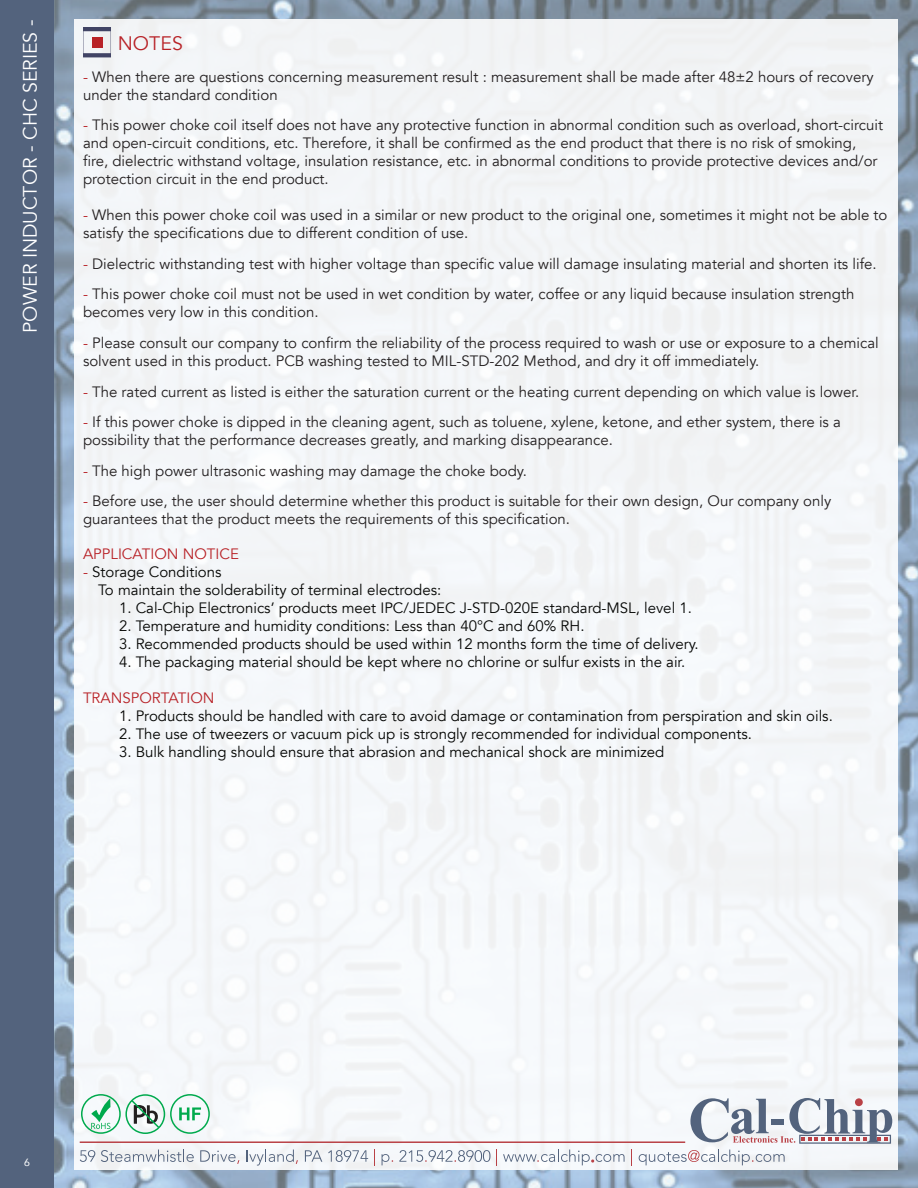
<style>
.page{position:relative;width:918px;height:1188px;background:#fff}
.page>*{position:absolute;margin:0;border:0;box-sizing:border-box;transform-origin:0 0}
.t1{font:19.5px "Avenir";color:#fff}
.t2{font:19.5px "Avenir";color:#b82227}
.t3{font:15px/18px "Avenir";color:#231f20}
.t4{font:15px/18px "Avenir";color:#040503}
.t5{font:15px "Avenir";color:#b82227}
.t6{font:10.5px "Avenir";color:#fff}
.s1{color:#b82227}
</style>
<div class="page">
<img style="left:54px;top:0;width:864px;height:1188px">
<div style="left:0;top:0;width:54px;height:1188px;background:#53637d"></div>
<div style="left:74px;top:19px;width:824px;height:1150px;background:#f3f5f8"></div>
<svg style="left:690px;top:1098px;width:202px;height:46px"></svg>
<hr style="left:80px;top:1141px;width:605px;height:2px;background:#b94146">
<svg style="left:80px;top:1150px;width:15px;height:12px"></svg>
<svg style="left:101px;top:1150px;width:93px;height:12px"></svg>
<svg style="left:200px;top:1150px;width:39px;height:14px"></svg>
<svg style="left:246px;top:1150px;width:52px;height:16px"></svg>
<svg style="left:305px;top:1150px;width:17px;height:12px"></svg>
<svg style="left:328px;top:1150px;width:40px;height:12px"></svg>
<svg style="left:374px;top:1150px;width:1px;height:16px"></svg>
<svg style="left:382px;top:1154px;width:11px;height:11px"></svg>
<svg style="left:399px;top:1150px;width:91px;height:12px"></svg>
<svg style="left:496px;top:1150px;width:1px;height:16px"></svg>
<svg style="left:503px;top:1150px;width:122px;height:15px"></svg>
<svg style="left:631px;top:1150px;width:1px;height:16px"></svg>
<svg style="left:639px;top:1150px;width:146px;height:15px"></svg>
<svg style="left:81px;top:1094px;width:129px;height:40px"></svg>
<svg style="left:83px;top:27px;width:28px;height:30px"></svg>
<div style="left:92px;top:37px;width:11px;height:11px;background:#b82227"></div>
<h1 class="t1" style="left:18px;top:333px;width:315px;rotate:-90deg">POWER INDUCTOR - CHC SERIES -</h1>
<h1 class="t2" style="left:118px;top:32px;width:67px">NOTES</h1>
<p class="t3" style="left:83px;top:68px;width:792px"><span class="s1">-</span> When there are questions concerning measurement result : measurement shall be made after 48±2 hours of recovery under the standard condition</p>
<p class="t3" style="left:83px;top:116px;width:801px"><span class="s1">-</span> This power choke coil itself does not have any protective function in abnormal condition such as overload, short-circuit and open-circuit conditions, etc. Therefore, it shall be confirmed as the end product that there is no risk of smoking, fire, dielectric withstand voltage, insulation resistance, etc. in abnormal conditions to provide protective devices and/or protection circuit in the end product.</p>
<p class="t3" style="left:83px;top:206px;width:806px"><span class="s1">-</span> When this power choke coil was used in a similar or new product to the original one, sometimes it might not be able to satisfy the specifications due to different condition of use.</p>
<p class="t3" style="left:83px;top:255px;width:795px"><span class="s1">-</span> Dielectric withstanding test with higher voltage than specific value will damage insulating material and shorten its life.</p>
<p class="t3" style="left:83px;top:286px;width:773px"><span class="s1">-</span> This power choke coil must not be used in wet condition by water, coffee or any liquid because insulation strength becomes very low in this condition.</p>
<p class="t3" style="left:83px;top:334px;width:797px"><span class="s1">-</span> Please consult our company to confirm the reliability of the process required to wash or use or exposure to a chemical solvent used in this product. PCB washing tested to MIL-STD-202 Method, and dry it off immediately.</p>
<p class="t3" style="left:83px;top:383px;width:778px"><span class="s1">-</span> The rated current as listed is either the saturation current or the heating current depending on which value is lower.</p>
<p class="t3" style="left:83px;top:413px;width:759px"><span class="s1">-</span> If this power choke is dipped in the cleaning agent, such as toluene, xylene, ketone, and ether system, there is a possibility that the performance decreases greatly, and marking disappearance.</p>
<p class="t3" style="left:83px;top:462px;width:445px"><span class="s1">-</span> The high power ultrasonic washing may damage the choke body.</p>
<p class="t3" style="left:83px;top:493px;width:750px"><span class="s1">-</span> Before use, the user should determine whether this product is suitable for their own design, Our company only guarantees that the product meets the requirements of this specification.</p>
<p class="t5" style="left:83px;top:545px;width:157px">APPLICATION NOTICE</p>
<p class="t4" style="left:98px;top:563px;width:345px;text-indent:-15px"><span class="s1">-</span> Storage Conditions<br>To maintain the solderability of terminal electrodes:</p>
<p class="t4" style="left:119px;top:599px;width:574px">1. Cal-Chip Electronics’ products meet IPC/JEDEC J-STD-020E standard-MSL, level 1.</p>
<p class="t4" style="left:119px;top:617px;width:467px">2. Temperature and humidity conditions: Less than 40°C and 60% RH.</p>
<p class="t4" style="left:119px;top:635px;width:581px">3. Recommended products should be used within 12 months form the time of delivery.</p>
<p class="t4" style="left:119px;top:653px;width:568px">4. The packaging material should be kept where no chlorine or sulfur exists in the air.</p>
<p class="t5" style="left:83px;top:689px;width:133px">TRANSPORTATION</p>
<p class="t4" style="left:119px;top:707px;width:715px">1. Products should be handled with care to avoid damage or contamination from perspiration and skin oils.</p>
<p class="t4" style="left:119px;top:725px;width:635px">2. The use of tweezers or vacuum pick up is strongly recommended for individual components.</p>
<p class="t4" style="left:119px;top:743px;width:547px">3. Bulk handling should ensure that abrasion and mechanical shock are minimized</p>
<p class="t6" style="left:24px;top:1154px;width:7px">6</p>
</div>
